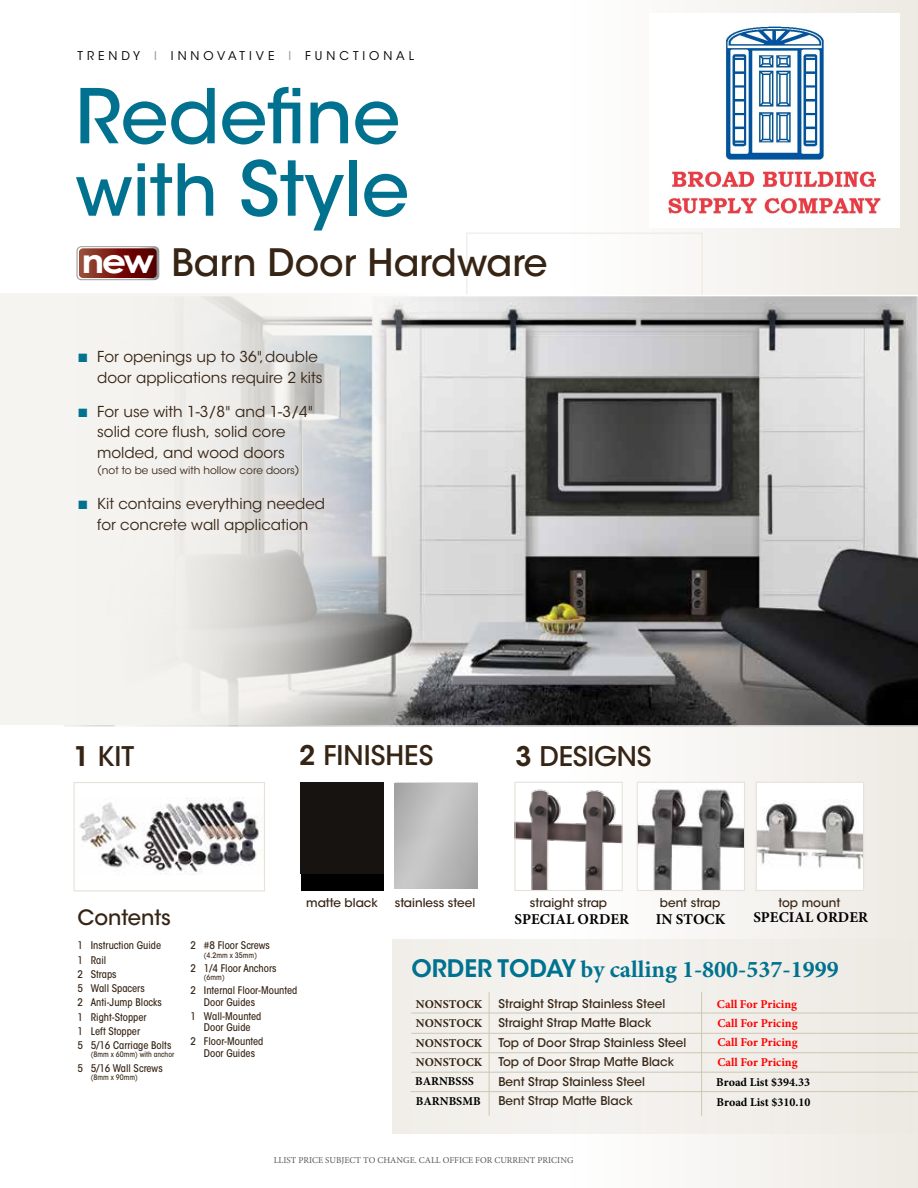
<style>
.page{position:relative;width:918px;height:1188px;background:#fff}
.page>*{position:absolute;margin:0;border:0;box-sizing:border-box;transform-origin:0 0}
.t1{font:500 74.85px/72.4px "ITC Avant Garde Std";color:#00728f}
.t2{font:500 37.5px "ITC Avant Garde Std";color:#362414}
.t3{font:500 26.85px "ITC Avant Garde Std";color:#362414}
.t4{font:700 24px "Minion Pro";color:#00728f}
.t5{font:500 21px "ITC Avant Garde Std";color:#362414}
.t6{font:15px/21px "ITC Avant Garde Std";color:#362414;text-align:center}
.t7{font:700 15px "Minion Pro";color:#000}
.t8{font:500 12px "ITC Avant Garde Std";color:#362414}
.t9{font:700 12px "Minion Pro";color:#f00}
.t10{font:700 12px "Minion Pro";color:#000}
.t11{font:700 12px "Minion Pro";color:#362414}
.t12{font:12px "ITC Avant Garde Std";letter-spacing:.33em;color:#000}
.t13{font:500 condensed 10.5px/14.2px "ITC Avant Garde Std";color:#362414}
.t14{font:10.5px "ITC Avant Garde Std";color:#362414}
.t15{font:9px "Minion Pro";color:#58595b}
.t16{font:500 condensed 7.5px "ITC Avant Garde Std";color:#362414}
.s1{color:#939598}
.s2{font-size:70.8px}
.s3{font-family:"Century Gothic";font-weight:700;font-size:33px;color:#fff}
.s4{font-family:"Arial";font-size:18px;color:#00728f}
.s5{font-weight:600}
.s6{font-family:"ITC Avant Garde Std";font-weight:600}
</style>
<div class="page">
<div style="left:570px;top:0;width:348px;height:1188px;background:linear-gradient(to right,#fefefe,#eeeae4)"></div>
<svg style="left:64px;top:295px;width:854px;height:432px;background:#8b8a8b"></svg>
<svg style="left:0;top:294px;width:422px;height:431px;fill:#f0efec"></svg>
<svg style="left:77px;top:247px;width:82px;height:33px;background:#83342e"></svg>
<img style="left:79px;top:797px;width:183px;height:78px">
<div style="left:74px;top:782px;width:191px;height:109px;border:1px solid #e7e1d9"></div>
<img style="left:516px;top:784px;width:105px;height:105px">
<div style="left:514px;top:782px;width:109px;height:109px;border:1px solid #e7e1d9"></div>
<img style="left:639px;top:784px;width:104px;height:105px">
<div style="left:637px;top:782px;width:108px;height:109px;border:1px solid #e7e1d9"></div>
<div style="left:756px;top:782px;width:108px;height:108px;background:#fff"></div>
<img style="left:758px;top:799px;width:104px;height:70px">
<div style="left:756px;top:782px;width:108px;height:109px;border:1px solid #e7e1d9"></div>
<div style="left:301px;top:783px;width:82px;height:108px;background:#000"></div>
<div style="left:301px;top:783px;width:82px;height:90px;background:#171310"></div>
<div style="left:393px;top:940px;width:525px;height:194px;background:#f2efeb"></div>
<hr style="left:489px;top:992px;width:1px;height:124px;background:#d0c6b4">
<hr style="left:701px;top:992px;width:1px;height:124px;background:#d0c6b4">
<hr style="left:411px;top:1013px;width:507px;height:1px;background:#d0c6b4">
<hr style="left:411px;top:1033px;width:507px;height:1px;background:#d0c6b4">
<hr style="left:411px;top:1052px;width:507px;height:1px;background:#d0c6b4">
<hr style="left:411px;top:1072px;width:507px;height:1px;background:#d0c6b4">
<hr style="left:410px;top:1091px;width:508px;height:1px;background:#d0c6b4">
<img style="left:650px;top:14px;width:250px;height:214px">
<p class="t12" style="left:78px;top:48px;width:338px">TRENDY <span class="s1">I</span> INNOVATIVE <span class="s1">I</span> FUNCTIONAL</p>
<h1 class="t1" style="left:75px;top:80px;width:336px">Redefine <span class="s2">with</span> Style</h1>
<h2 class="t2" style="left:81px;top:239px;width:468px"><span class="s3">new</span> Barn Door Hardware</h2>
<h3 class="t6" style="left:97px;top:346px;width:227px;text-align:left;text-indent:-20px"><span class="s4">■</span> For openings up to 36", double door applications require 2 kits</h3>
<h3 class="t6" style="left:77px;top:401px;width:238px"><span class="s4">■</span> For use with 1-3/8" and 1-3/4" solid core flush, solid core molded, and wood doors</h3>
<p class="t14" style="left:97px;top:464px;width:204px">(not to be used with hollow core doors)</p>
<h3 class="t6" style="left:77px;top:493px;width:249px"><span class="s4">■</span> Kit contains everything needed for concrete wall application</h3>
<h3 class="t3" style="left:73px;top:740px;width:62px"><span class="s5">1</span> KIT</h3>
<h3 class="t3" style="left:299px;top:739px;width:136px"><span class="s5">2</span> FINISHES</h3>
<h3 class="t3" style="left:515px;top:739px;width:137px"><span class="s5">3</span> DESIGNS</h3>
<h3 class="t5" style="left:77px;top:904px;width:95px">Contents</h3>
<p class="t13" style="left:77px;top:938px;width:96px">1 Instruction Guide<br>1 Rail<br>2 Straps<br>5 Wall Spacers<br>2 Anti-Jump Blocks<br>1 Right-Stopper<br>1 Left Stopper<br>5 5/16 Carriage Bolts</p>
<p class="t16" style="left:91px;top:1050px;width:85px">(8mm x 60mm) with anchor</p>
<p class="t13" style="left:77px;top:1061px;width:87px">5 5/16 Wall Screws</p>
<p class="t16" style="left:91px;top:1073px;width:49px">(8mm x 90mm)</p>
<p class="t8" style="left:306px;top:895px;width:73px">matte black</p>
<p class="t13" style="left:190px;top:938px;width:81px">2 #8 Floor Screws</p>
<p class="t16" style="left:204px;top:950px;width:54px">(4.2mm x 35mm)</p>
<p class="t13" style="left:190px;top:961px;width:88px">2 1/4 Floor Anchors</p>
<p class="t16" style="left:204px;top:973px;width:22px">(6mm)</p>
<p class="t13" style="left:204px;top:985px;width:95px;line-height:11.2px;text-indent:-14px">2 Internal Floor-Mounted<br>Door Guides</p>
<p class="t13" style="left:190px;top:1010px;width:72px;line-height:11.2px;text-align:center">1 Wall-Mounted<br>Door Guide</p>
<p class="t13" style="left:190px;top:1036px;width:74px;line-height:11.2px;text-align:center">2 Floor-Mounted<br>Door Guides</p>
<p class="t8" style="left:395px;top:895px;width:82px">stainless steel</p>
<p class="t8" style="left:530px;top:895px;width:79px">straight strap</p>
<p class="t8" style="left:660px;top:895px;width:62px">bent strap</p>
<p class="t8" style="left:778px;top:895px;width:63px">top mount</p>
<h3 class="t7" style="left:514px;top:908px;width:116px">SPECIAL ORDER</h3>
<h3 class="t7" style="left:656px;top:909px;width:71px">IN STOCK</h3>
<h3 class="t7" style="left:753px;top:907px;width:116px">SPECIAL ORDER</h3>
<h3 class="t4" style="left:411px;top:952px;width:429px"><span class="s6">ORDER TODAY</span> by calling 1-800-537-1999</h3>
<p class="t11" style="left:416px;top:996px;width:68px">NONSTOCK</p>
<p class="t8" style="left:499px;top:996px;width:168px">Straight Strap Stainless Steel</p>
<p class="t9" style="left:717px;top:996px;width:82px">Call For Pricing</p>
<p class="t11" style="left:416px;top:1015px;width:68px">NONSTOCK</p>
<p class="t8" style="left:498px;top:1016px;width:155px">Straight Strap Matte Black</p>
<p class="t9" style="left:717px;top:1014px;width:82px">Call For Pricing</p>
<p class="t11" style="left:416px;top:1034px;width:68px">NONSTOCK</p>
<p class="t8" style="left:498px;top:1035px;width:189px">Top of Door Strap Stainless Steel</p>
<p class="t9" style="left:717px;top:1034px;width:82px">Call For Pricing</p>
<p class="t11" style="left:416px;top:1054px;width:68px">NONSTOCK</p>
<p class="t8" style="left:498px;top:1055px;width:177px">Top of Door Strap Matte Black</p>
<p class="t9" style="left:717px;top:1053px;width:82px">Call For Pricing</p>
<p class="t10" style="left:415px;top:1073px;width:60px">BARNBSSS</p>
<p class="t8" style="left:498px;top:1074px;width:148px">Bent Strap Stainless Steel</p>
<p class="t10" style="left:416px;top:1093px;width:66px">BARNBSMB</p>
<p class="t8" style="left:498px;top:1093px;width:136px">Bent Strap Matte Black</p>
<p class="t10" style="left:716px;top:1074px;width:96px">Broad List $394.33</p>
<p class="t10" style="left:717px;top:1094px;width:96px">Broad List $310.10</p>
<p class="t15" style="left:274px;top:1154px;width:301px">LLIST PRICE SUBJECT TO CHANGE. CALL OFFICE FOR CURRENT PRICING</p>
</div>
